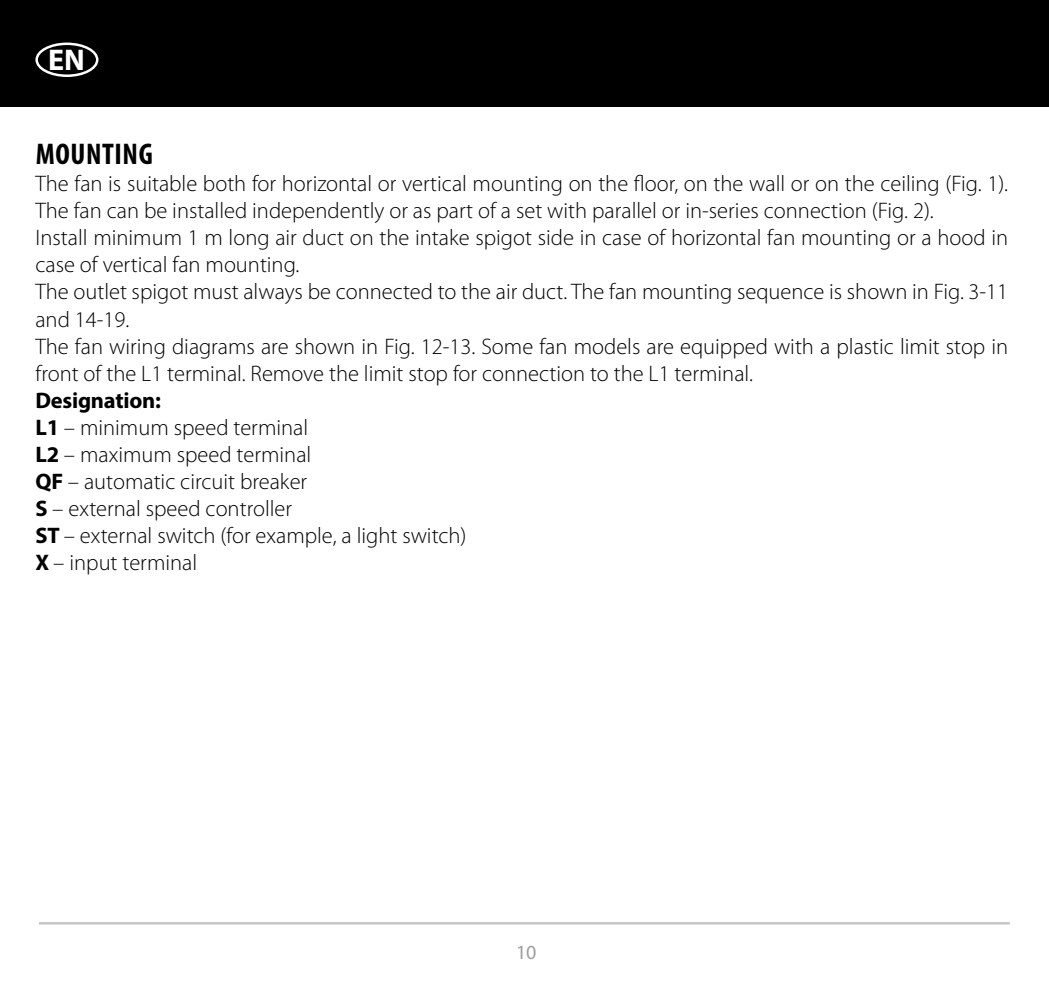
<style>
.page{position:relative;width:1049px;height:993px;background:#fff}
.page>*{position:absolute;margin:0;border:0;box-sizing:border-box;transform-origin:0 0}
.t1{font:700 condensed 30px "Myriad Pro";letter-spacing:.02em;color:#000}
.t2{font:700 30px "Myriad Pro";color:#fff}
.t3{font:300 22.5px/27px "Myriad Pro";color:#000}
.t4{font:20px "Myriad Pro";color:#9d9d9c}
.s1{font-weight:700}
</style>
<div class="page">
<hr style="left:39px;top:921px;width:971px;height:3px;background:#c6c6c6">
<div style="left:0;top:0;width:1049px;height:106px;background:#000"></div>
<div style="left:35px;top:43px;width:63px;height:34px;border:2px solid #fff;border-radius:50%"></div>
<h1 class="t2" style="left:48px;top:40px;width:38px">EN</h1>
<h1 class="t1" style="left:36px;top:135px;width:119px">MOUNTING</h1>
<p class="t3" style="left:35px;top:171px;width:974px">The fan is suitable both for horizontal or vertical mounting on the floor, on the wall or on the ceiling (Fig. 1).<br>The fan can be installed independently or as part of a set with parallel or in-series connection (Fig. 2).<br>Install minimum 1 m long air duct on the intake spigot side in case of horizontal fan mounting or a hood in case of vertical fan mounting.<br>The outlet spigot must always be connected to the air duct. The fan mounting sequence is shown in Fig. 3-11 and 14-19.<br>The fan wiring diagrams are shown in Fig. 12-13. Some fan models are equipped with a plastic limit stop in front of the L1 terminal. Remove the limit stop for connection to the L1 terminal.</p>
<p class="t3" style="left:35px;top:387px;width:433px"><span class="s1">Designation:<br>L1</span> – minimum speed terminal<br><span class="s1">L2</span> – maximum speed terminal<br><span class="s1">QF</span> – automatic circuit breaker<br><span class="s1">S</span> – external speed controller<br><span class="s1">ST</span> – external switch (for example, a light switch)<br><span class="s1">X</span> – input terminal</p>
<p class="t4" style="left:516px;top:939px;width:22px">10</p>
</div>
